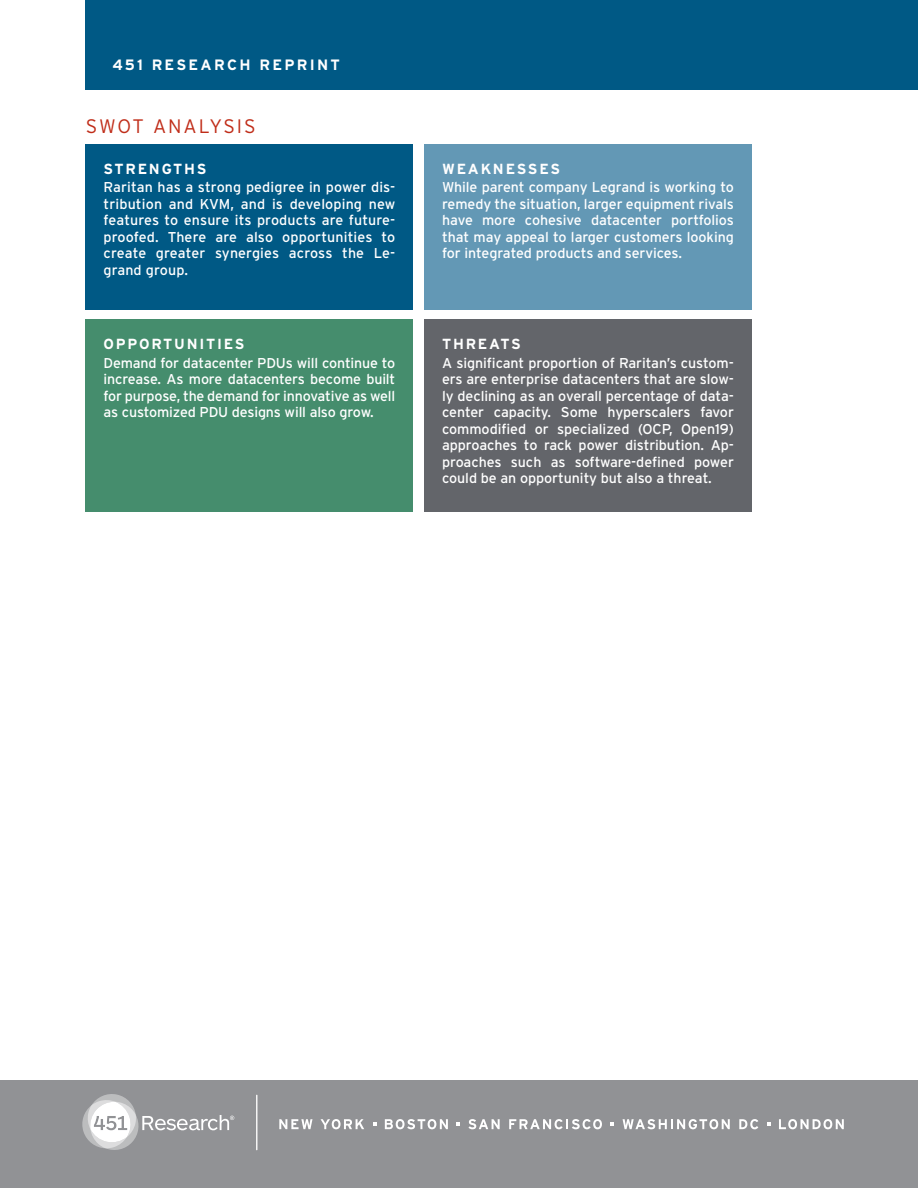
<style>
.page{position:relative;width:918px;height:1188px;background:#fff}
.page>*{position:absolute;margin:0;border:0;box-sizing:border-box;transform-origin:0 0}
.SWOT_Hed{font:300 19.5px "Interstate";letter-spacing:.095em;color:#c02d19}
.Header{font:700 15px "Interstate";letter-spacing:.15em;color:#fff}
.SWOT_Head{font:700 14.7px "Interstate";letter-spacing:.12em;color:#fff}
.SWOT_Body{font:14.25px/16.5px "Interstate";letter-spacing:-.005em;color:#fff;text-align:justify}
</style>
<div class="page">
<div style="left:0;top:1080px;width:918px;height:108px;background:#919295"></div>
<hr style="left:256px;top:1095px;width:1px;height:55px;background:#fff">
<svg style="left:82px;top:1094px;width:152px;height:56px"></svg>
<svg style="left:279px;top:1119px;width:34px;height:10px"></svg>
<svg style="left:321px;top:1119px;width:43px;height:10px"></svg>
<svg style="left:385px;top:1119px;width:63px;height:10px"></svg>
<svg style="left:468px;top:1119px;width:32px;height:10px"></svg>
<svg style="left:509px;top:1119px;width:93px;height:10px"></svg>
<svg style="left:623px;top:1119px;width:107px;height:10px"></svg>
<svg style="left:739px;top:1119px;width:19px;height:10px"></svg>
<svg style="left:779px;top:1119px;width:65px;height:10px"></svg>
<svg style="left:373px;top:1122px;width:3px;height:4px"></svg>
<svg style="left:456px;top:1122px;width:4px;height:4px"></svg>
<svg style="left:611px;top:1122px;width:3px;height:4px"></svg>
<svg style="left:767px;top:1122px;width:3px;height:4px"></svg>
<div style="left:86px;top:0;width:832px;height:90px;background:#005985"></div>
<div style="left:86px;top:144px;width:327px;height:165px;background:#005985"></div>
<div style="left:424px;top:144px;width:328px;height:165px;background:#6398b5"></div>
<div style="left:86px;top:319px;width:327px;height:193px;background:#458d6d"></div>
<div style="left:424px;top:319px;width:328px;height:193px;background:#63656a"></div>
<p class="Header" style="left:112px;top:55px;width:229px">451 RESEARCH REPRINT</p>
<p class="SWOT_Hed" style="left:86px;top:114px;width:171px">SWOT ANALYSIS</p>
<p class="SWOT_Head" style="left:104px;top:160px;width:105px">STRENGTHS</p>
<p class="SWOT_Body" style="left:104px;top:179px;width:293px">Raritan has a strong pedigree in power dis&shy;tribution and KVM, and is developing new features to ensure its products are future&shy;proofed. There are also opportunities to create greater synergies across the Le&shy;grand group.</p>
<p class="SWOT_Head" style="left:104px;top:335px;width:143px">OPPORTUNITIES</p>
<p class="SWOT_Body" style="left:104px;top:354px;width:293px">Demand for datacenter PDUs will continue to increase. As more datacenters become built for purpose, the demand for innovative as well as customized PDU designs will also grow.</p>
<p class="SWOT_Head" style="left:442px;top:160px;width:119px">WEAKNESSES</p>
<p class="SWOT_Body" style="left:442px;top:179px;width:293px">While parent company Legrand is working to remedy the situation, larger equipment rivals have more cohesive datacenter portfolios that may appeal to larger customers looking for integrated products and services.</p>
<p class="SWOT_Head" style="left:442px;top:335px;width:80px">THREATS</p>
<p class="SWOT_Body" style="left:442px;top:354px;width:293px">A significant proportion of Raritan’s custom&shy;ers are enterprise datacenters that are slow&shy;ly declining as an overall percentage of data&shy;center capacity. Some hyperscalers favor commodified or specialized (OCP, Open19) approaches to rack power distribution. Ap&shy;proaches such as software-defined power could be an opportunity but also a threat.</p>
</div>
